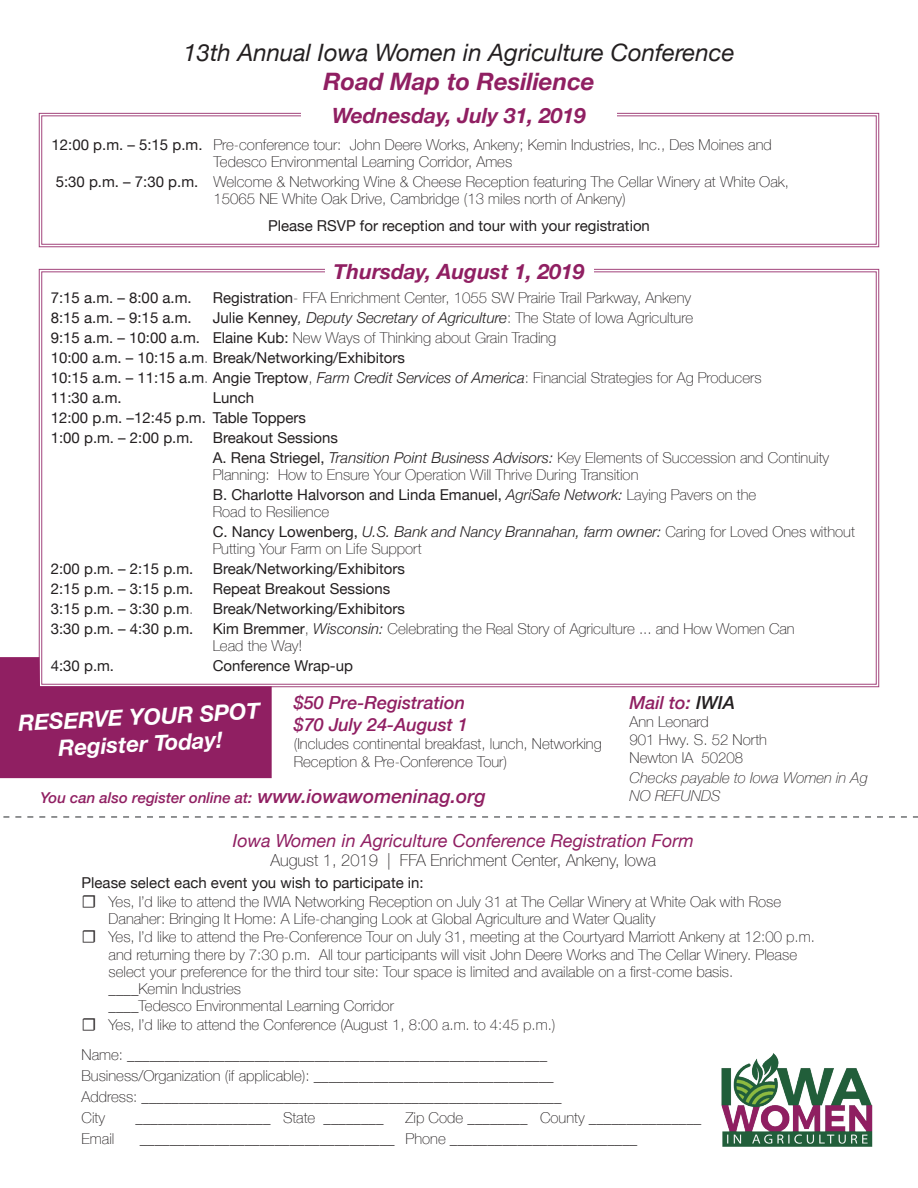
<style>
.page{position:relative;width:918px;height:1188px;background:#fff}
.page>*{position:absolute;margin:0;border:0;box-sizing:border-box;transform-origin:0 0}
.t1{font:italic 24px "Helvetica Neue";color:#231f20}
.t2{font:italic 700 24px "Helvetica Neue";color:#901f62}
.t3{font:italic 700 22.35px/26.7px "Helvetica Neue";color:#fff;text-align:center}
.t4{font:italic 700 21px "Helvetica Neue";color:#901f62}
.t5{font:italic 18px "Helvetica Neue";color:#901f62}
.t6{font:italic 500 18px/21.6px "Helvetica Neue";color:#901f62}
.t7{font:100 16.5px "Helvetica Neue";color:#231f20}
.t8{font:100 15px/17.2px "Helvetica Neue";color:#231f20}
.t9{font:15px/20px "Helvetica Neue";color:#231f20}
.t10{font:italic 500 15px "Helvetica Neue";color:#901f62}
.t11{font:italic 100 15px/18px "Helvetica Neue";color:#231f20}
.s1{font-weight:400}
.s2{font-weight:300;font-style:italic}
.s3{font-weight:100}
.s4{color:#231f20}
.s5{font-size:19.2px}
.s6{font-family:"Minion Pro";font-weight:400;font-size:18px}
</style>
<div class="page">
<div style="left:0;top:657px;width:272px;height:121px;background:#901f62"></div>
<svg style="left:39px;top:113px;width:840px;height:134px"></svg>
<div style="left:301px;top:102px;width:316px;height:31px;background:#fff"></div>
<svg style="left:39px;top:269px;width:840px;height:418px"></svg>
<div style="left:325px;top:258px;width:268px;height:35px;background:#fff"></div>
<svg style="left:3px;top:816px;width:915px;height:2px"></svg>
<img style="left:721px;top:1053px;width:152px;height:94px">
<h1 class="t1" style="left:183px;top:35px;width:553px">13th Annual Iowa Women in Agriculture Conference</h1>
<h1 class="t2" style="left:323px;top:63px;width:273px">Road Map to Resilience</h1>
<h3 class="t4" style="left:332px;top:99px;width:255px">Wednesday, July 31, 2019</h3>
<p class="t8" style="left:214px;top:135px;width:560px;text-indent:-162px"><span class="s1">12:00 p.m. – 5:15 p.m.</span> Pre-conference tour: John Deere Works, Ankeny; Kemin Industries, Inc., Des Moines and<br>Tedesco Environmental Learning Corridor, Ames</p>
<p class="t8" style="left:56px;top:172px;width:735px;text-align:center"><span class="s1">5:30 p.m. – 7:30 p.m.</span> Welcome &amp; Networking Wine &amp; Cheese Reception featuring The Cellar Winery at White Oak,<br>15065 NE White Oak Drive, Cambridge (13 miles north of Ankeny)</p>
<p class="t9" style="left:268px;top:216px;width:383px">Please RSVP for reception and tour with your registration</p>
<h3 class="t4" style="left:334px;top:255px;width:252px">Thursday, August 1, 2019</h3>
<p class="t9" style="left:51px;top:289px;width:142px">7:15 a.m. – 8:00 a.m.</p>
<p class="t8" style="left:213px;top:288px;width:480px"><span class="s1">Registration</span>- FFA Enrichment Center, 1055 SW Prairie Trail Parkway, Ankeny</p>
<p class="t9" style="left:51px;top:309px;width:142px">8:15 a.m. – 9:15 a.m.</p>
<p class="t9" style="left:51px;top:309px;width:712px;text-indent:162px">Julie Kenney<span class="s2">, Deputy Secretary of Agriculture</span><span class="s3">: The State of Iowa Agriculture<br></span>9:15 a.m. – 10:00 a.m. Elaine Kub: <span class="s3">New Ways of Thinking about Grain Trading<br></span>10:00 a.m. – 10:15 a.m<span class="s3">.</span> Break/Networking/Exhibitors<br>10:15 a.m. – 11:15 a.m<span class="s3">.</span> Angie Treptow<span class="s3">,</span> <span class="s2">Farm Credit Services of America</span><span class="s3">: Financial Strategies for Ag Producers </span>11:30 a.m.</p>
<p class="t9" style="left:51px;top:388px;width:257px;text-indent:162px">Lunch<br>12:00 p.m. –12:45 p.m. Table Toppers<br>1:00 p.m. – 2:00 p.m.</p>
<p class="t8" style="left:213px;top:427px;width:618px;line-height:20px"><span class="s1">Breakout Sessions<br>A. Rena Striegel,</span> <span class="s2">Transition Point Business Advisors:</span> Key Elements of Succession and Continuity</p>
<p class="t8" style="left:213px;top:464px;width:545px;line-height:20px">Planning: How to Ensure Your Operation Will Thrive During Transition<br><span class="s1">B. Charlotte Halvorson and Linda Emanuel,</span> <span class="s2">AgriSafe Network:</span> Laying Pavers on the</p>
<p class="t8" style="left:213px;top:501px;width:644px;line-height:20px">Road to Resilience<br><span class="s1">C. Nancy Lowenberg,</span> <span class="s2">U.S. Bank and Nancy Brannahan, farm owner:</span> Caring for Loved Ones without</p>
<p class="t8" style="left:213px;top:540px;width:210px">Putting Your Farm on Life Support</p>
<p class="t9" style="left:51px;top:560px;width:144px">2:00 p.m. – 2:15 p.m.</p>
<p class="t9" style="left:213px;top:560px;width:194px">Break/Networking/Exhibitors</p>
<p class="t9" style="left:51px;top:580px;width:144px">2:15 p.m. – 3:15 p.m.</p>
<p class="t9" style="left:213px;top:580px;width:179px">Repeat Breakout Sessions</p>
<p class="t9" style="left:51px;top:600px;width:144px">3:15 p.m. – 3:30 p.m<span class="s3">.</span></p>
<p class="t9" style="left:213px;top:600px;width:194px">Break/Networking/Exhibitors</p>
<p class="t9" style="left:51px;top:620px;width:144px">3:30 p.m. – 4:30 p.m.</p>
<p class="t8" style="left:213px;top:619px;width:583px"><span class="s1">Kim Bremmer</span>, <span class="s2">Wisconsin:</span> Celebrating the Real Story of Agriculture ... and How Women Can<br>Lead the Way!</p>
<p class="t9" style="left:51px;top:657px;width:65px">4:30 p.m.</p>
<p class="t9" style="left:213px;top:657px;width:142px">Conference Wrap-up</p>
<h2 class="t3" style="left:18px;top:710px;width:243px;rotate:-3deg">RESERVE YOUR SPOT<br>Register Today!</h2>
<p class="t6" style="left:294px;top:691px;width:176px">$50 Pre-Registration $70 July 24-August 1</p>
<p class="t6" style="left:630px;top:691px;width:107px">Mail to: <span class="s4">IWIA</span></p>
<p class="t8" style="left:630px;top:712px;width:139px;line-height:18px">Ann Leonard<br>901 Hwy. S. 52 North<br>Newton IA 50208</p>
<p class="t8" style="left:294px;top:734px;width:310px;line-height:18px">(Includes continental breakfast, lunch, Networking<br>Reception &amp; Pre-Conference Tour)</p>
<p class="t11" style="left:630px;top:768px;width:240px">Checks payable to Iowa Women in Ag<br>NO REFUNDS</p>
<p class="t10" style="left:40px;top:785px;width:447px">You can also register online at: <span class="s5">www.iowawomeninag.org</span></p>
<p class="t5" style="left:233px;top:827px;width:463px">Iowa Women in Agriculture Conference Registration Form</p>
<p class="t7" style="left:270px;top:848px;width:387px">August 1, 2019 | FFA Enrichment Center, Ankeny, Iowa</p>
<p class="t9" style="left:82px;top:873px;width:344px">Please select each event you wish to participate in:</p>
<p class="t8" style="left:82px;top:892px;width:701px"><span class="s6">☐</span> Yes, I’d like to attend the IWIA Networking Reception on July 31 at The Cellar Winery at White Oak with Rose</p>
<p class="t8" style="left:109px;top:909px;width:549px">Danaher: Bringing It Home: A Life-changing Look at Global Agriculture and Water Quality</p>
<p class="t8" style="left:82px;top:928px;width:735px"><span class="s6">☐</span> Yes, I’d like to attend the Pre-Conference Tour on July 31, meeting at the Courtyard Marriott Ankeny at 12:00 p.m.</p>
<p class="t8" style="left:109px;top:945px;width:690px">and returning there by 7:30 p.m. All tour participants will visit John Deere Works and The Cellar Winery. Please</p>
<p class="t8" style="left:109px;top:962px;width:626px">select your preference for the third tour site: Tour space is limited and available on a first-come basis.</p>
<p class="t8" style="left:109px;top:980px;width:134px">____Kemin Industries</p>
<p class="t8" style="left:109px;top:997px;width:287px">____Tedesco Environmental Learning Corridor</p>
<p class="t8" style="left:82px;top:1009px;width:475px;line-height:29.7px"><span class="s6">☐</span> Yes, I’d like to attend the Conference (August 1, 8:00 a.m. to 4:45 p.m.)<br>Name: ________________________________________________________</p>
<p class="t8" style="left:82px;top:1064px;width:482px;line-height:21px">Business/Organization (if applicable): ________________________________<br>Address: ________________________________________________________<br>City</p>
<p class="t8" style="left:136px;top:1108px;width:250px">__________________ State ________</p>
<p class="t8" style="left:406px;top:1108px;width:297px">Zip Code ________ County _______________</p>
<p class="t8" style="left:82px;top:1129px;width:34px">Email</p>
<p class="t8" style="left:140px;top:1129px;width:499px">__________________________________ Phone _________________________</p>
</div>
